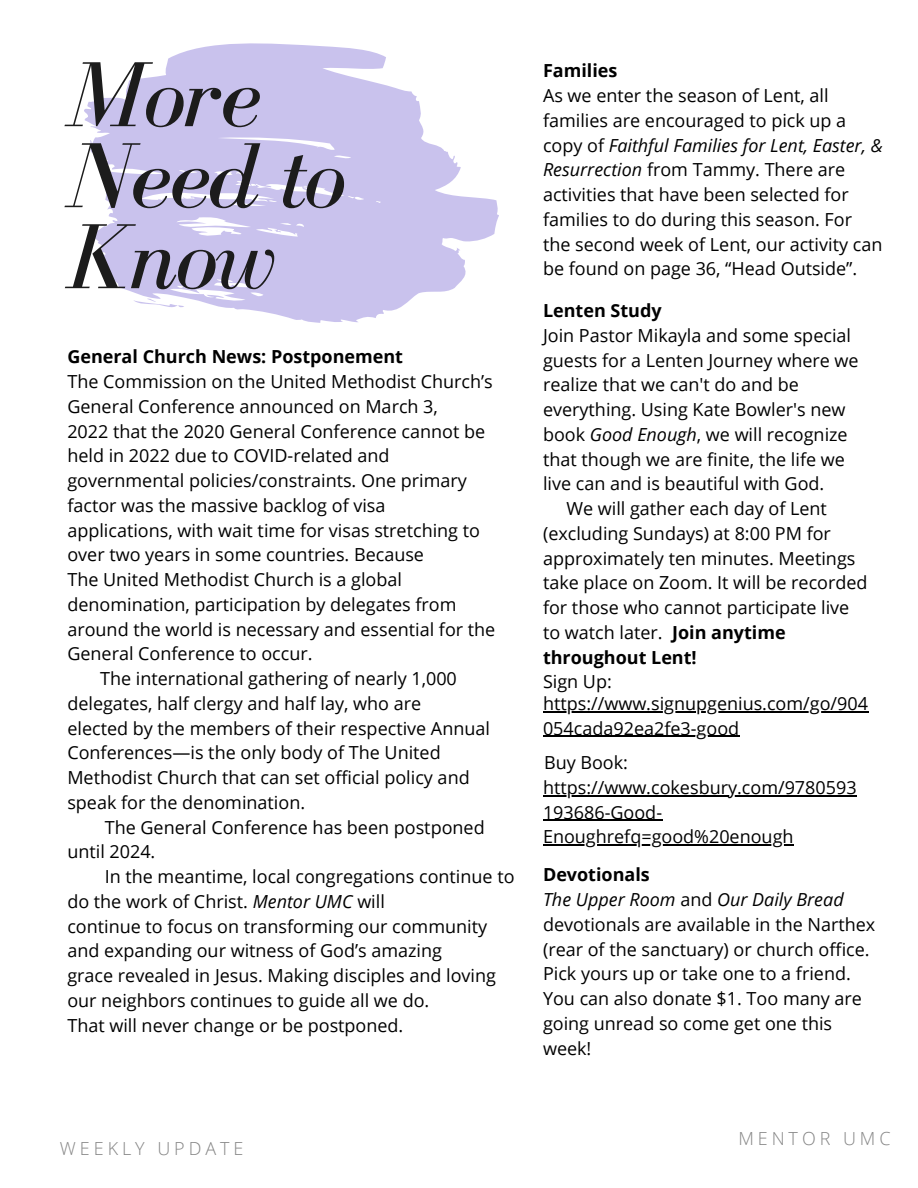
<style>
.page{position:relative;width:918px;height:1188px;background:#fff}
.page>*{position:absolute;margin:0;border:0;box-sizing:border-box;transform-origin:0 0}
.t1{font:italic 95.1px/81px "Bodoni FLF";letter-spacing:-.02em;color:#1c1c1c}
.t2{font:18px/24.8px "Open Sans";color:#000}
.t3{font:700 18px "Open Sans";color:#000}
.t4{font:300 18px "Open Sans";letter-spacing:.22em;color:#858585}
.s1{font-style:italic}
.s2{font-weight:700}
</style>
<div class="page">
<svg style="left:84px;top:43px;width:415px;height:280px;fill:#c9c2ed"></svg>
<svg style="left:133px;top:298px;width:53px;height:12px"></svg>
<hr style="left:543px;top:795px;width:314px;height:1px;background:#000">
<hr style="left:543px;top:820px;width:119px;height:1px;background:#000">
<hr style="left:543px;top:844px;width:251px;height:2px;background:#000">
<hr style="left:543px;top:711px;width:325px;height:1px;background:#000">
<hr style="left:543px;top:736px;width:196px;height:1px;background:#000">
<p class="t1" style="left:67px;top:54px;width:195px">More</p>
<p class="t1" style="left:67px;top:135px;width:280px">Need to<br>Know</p>
<p class="t3" style="left:67px;top:344px;width:337px">General Church News: Postponement</p>
<p class="t2" style="left:67px;top:369px;width:427px">The Commission on the United Methodist Church’s<br>General Conference announced on March 3,</p>
<p class="t2" style="left:67px;top:418px;width:419px">2022 that the 2020 General Conference cannot be held in 2022 due to COVID-related and</p>
<p class="t2" style="left:67px;top:468px;width:401px">governmental policies/constraints. One primary factor was the massive backlog of visa</p>
<p class="t2" style="left:67px;top:517px;width:414px">applications, with wait time for visas stretching to over two years in some countries. Because</p>
<p class="t2" style="left:67px;top:567px;width:430px">The United Methodist Church is a global denomination, participation by delegates from around the world is necessary and essential for the General Conference to occur.</p>
<p class="t2" style="left:67px;top:666px;width:391px;text-indent:33px">The international gathering of nearly 1,000 delegates, half clergy and half lay, who are</p>
<p class="t2" style="left:67px;top:715px;width:424px">elected by the members of their respective Annual<br>Conferences—is the only body of The United</p>
<p class="t2" style="left:67px;top:765px;width:404px">Methodist Church that can set official policy and speak for the denomination.</p>
<p class="t2" style="left:67px;top:814px;width:419px;text-indent:37px">The General Conference has been postponed until 2024.</p>
<p class="t2" style="left:67px;top:864px;width:449px;text-indent:37px">In the meantime, local congregations continue to do the work of Christ. <span class="s1">Mentor UMC</span> will</p>
<p class="t2" style="left:67px;top:913px;width:421px">continue to focus on transforming our community and expanding our witness of God’s amazing</p>
<p class="t2" style="left:67px;top:963px;width:430px">grace revealed in Jesus. Making disciples and loving our neighbors continues to guide all we do.</p>
<p class="t2" style="left:67px;top:1012px;width:338px">That will never change or be postponed.</p>
<p class="t3" style="left:543px;top:58px;width:76px">Families</p>
<p class="t2" style="left:543px;top:83px;width:341px">As we enter the season of Lent, all families are encouraged to pick up a copy of <span class="s1">Faithful Families for Lent, Easter, &amp; Resurrection</span> from Tammy. There are activities that have been selected for families to do during this season. For the second week of Lent, our activity can be found on page 36, “Head Outside”.</p>
<p class="t3" style="left:543px;top:298px;width:120px">Lenten Study</p>
<p class="t2" style="left:543px;top:322px;width:317px">Join Pastor Mikayla and some special guests for a Lenten Journey where we realize that we can't do and be everything. Using Kate Bowler's new book <span class="s1">Good Enough</span>, we will recognize that though we are finite, the life we live can and is beautiful with God.</p>
<p class="t2" style="left:543px;top:496px;width:326px;text-indent:23px">We will gather each day of Lent (excluding Sundays) at 8:00 PM for approximately ten minutes. Meetings take place on Zoom. It will be recorded for those who cannot participate live to watch later. <span class="s2">Join anytime throughout Lent!</span></p>
<p class="t2" style="left:543px;top:669px;width:70px">Sign Up:</p>
<p class="t2" style="left:543px;top:691px;width:327px">https://www.signupgenius.com/go/904<br>054cada92ea2fe3-good</p>
<p class="t2" style="left:544px;top:750px;width:86px">Buy Book:</p>
<p class="t2" style="left:543px;top:774px;width:315px">https://www.cokesbury.com/9780593<br>193686-Good-<br>Enoughrefq=good%20enough</p>
<p class="t3" style="left:543px;top:862px;width:108px">Devotionals</p>
<p class="t2" style="left:543px;top:887px;width:334px"><span class="s1">The Upper Room</span> and <span class="s1">Our Daily Bread </span>devotionals are available in the Narthex (rear of the sanctuary) or church office.<br>Pick yours up or take one to a friend.<br>You can also donate $1. Too many are going unread so come get one this week!</p>
<p class="t4" style="left:60px;top:1136px;width:185px">WEEKLY UPDATE</p>
<p class="t4" style="left:738px;top:1126px;width:154px">MENTOR UMC</p>
</div>
